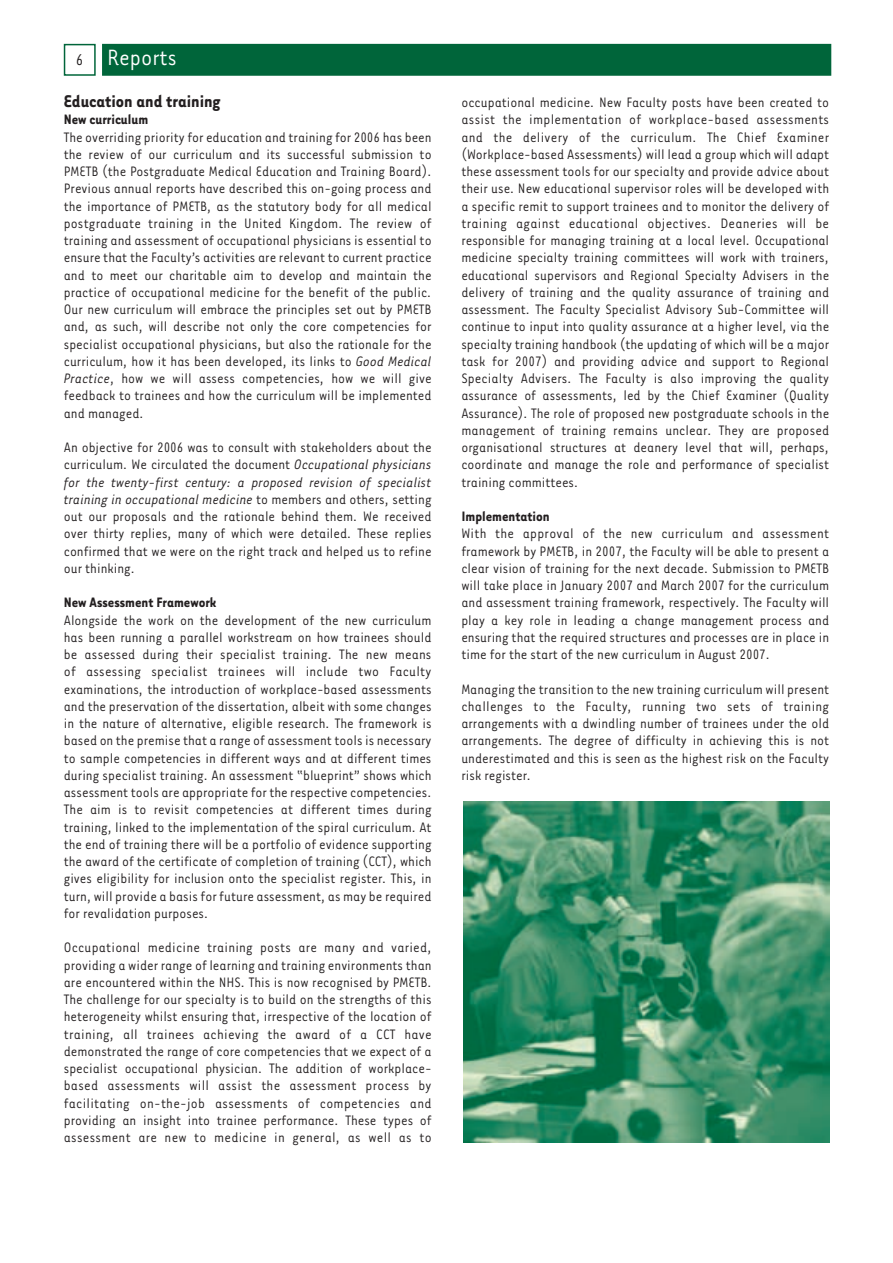
<style>
.page{position:relative;width:893px;height:1263px;background:#fff}
.page>*{position:absolute;margin:0;border:0;box-sizing:border-box;transform-origin:0 0}
.t1{font:25.5px "Tarzana Narrow";color:#fff}
.t2{font:700 19.5px "Tarzana Narrow";color:#231f20}
.t3{font:15.75px/17.2px "Tarzana Narrow";color:#231f20;text-align:justify}
.t4{font:700 15.75px "Tarzana Narrow";color:#231f20}
.s1{font-size:18px;color:#231f20}
.s2{font-style:italic}
</style>
<div class="page">
<svg style="left:63px;top:43px;width:769px;height:33px;background:#137048"></svg>
<img style="left:463px;top:801px;width:366px;height:341px">
<h1 class="t1" style="left:76px;top:48px;width:103px"><span class="s1">6</span> Reports</h1>
<p class="t2" style="left:64px;top:95px;width:158px">Education and training</p>
<p class="t4" style="left:64px;top:114px;width:86px">New curriculum</p>
<p class="t3" style="left:64px;top:129px;width:369px">The overriding priority for education and training for 2006 has been the review of our curriculum and its successful submission to PMETB (the Postgraduate Medical Education and Training Board).<br>Previous annual reports have described this on-going process and the importance of PMETB, as the statutory body for all medical postgraduate training in the United Kingdom. The review of training and assessment of occupational physicians is essential to ensure that the Faculty’s activities are relevant to current practice and to meet our charitable aim to develop and maintain the practice of occupational medicine for the benefit of the public.<br>Our new curriculum will embrace the principles set out by PMETB and, as such, will describe not only the core competencies for specialist occupational physicians, but also the rationale for the curriculum, how it has been developed, its links to <span class="s2">Good Medical Practice</span>, how we will assess competencies, how we will give feedback to trainees and how the curriculum will be implemented and managed.</p>
<p class="t3" style="left:64px;top:440px;width:369px">An objective for 2006 was to consult with stakeholders about the curriculum. We circulated the document <span class="s2">Occupational physicians for the twenty-first century: a proposed revision of specialist training in occupational medicine</span> to members and others, setting out our proposals and the rationale behind them. We received over thirty replies, many of which were detailed. These replies confirmed that we were on the right track and helped us to refine our thinking.</p>
<p class="t4" style="left:64px;top:597px;width:154px">New Assessment Framework</p>
<p class="t3" style="left:64px;top:612px;width:369px">Alongside the work on the development of the new curriculum has been running a parallel workstream on how trainees should be assessed during their specialist training. The new means of assessing specialist trainees will include two Faculty examinations, the introduction of workplace-based assessments and the preservation of the dissertation, albeit with some changes in the nature of alternative, eligible research. The framework is based on the premise that a range of assessment tools is necessary to sample competencies in different ways and at different times during specialist training. An assessment “blueprint” shows which assessment tools are appropriate for the respective competencies.<br>The aim is to revisit competencies at different times during training, linked to the implementation of the spiral curriculum. At the end of training there will be a portfolio of evidence supporting the award of the certificate of completion of training (CCT), which gives eligibility for inclusion onto the specialist register. This, in turn, will provide a basis for future assessment, as may be required for revalidation purposes.</p>
<p class="t3" style="left:64px;top:940px;width:369px">Occupational medicine training posts are many and varied, providing a wider range of learning and training environments than are encountered within the NHS. This is now recognised by PMETB.<br>The challenge for our specialty is to build on the strengths of this heterogeneity whilst ensuring that, irrespective of the location of training, all trainees achieving the award of a CCT have demonstrated the range of core competencies that we expect of a specialist occupational physician. The addition of workplace&shy;based assessments will assist the assessment process by facilitating on-the-job assessments of competencies and providing an insight into trainee performance. These types of assessment are new to medicine in general, as well as to</p>
<p class="t3" style="left:461px;top:95px;width:369px">occupational medicine. New Faculty posts have been created to assist the implementation of workplace-based assessments and the delivery of the curriculum. The Chief Examiner (Workplace-based Assessments) will lead a group which will adapt these assessment tools for our specialty and provide advice about their use. New educational supervisor roles will be developed with a specific remit to support trainees and to monitor the delivery of training against educational objectives. Deaneries will be responsible for managing training at a local level. Occupational medicine specialty training committees will work with trainers, educational supervisors and Regional Specialty Advisers in the delivery of training and the quality assurance of training and assessment. The Faculty Specialist Advisory Sub-Committee will continue to input into quality assurance at a higher level, via the specialty training handbook (the updating of which will be a major task for 2007) and providing advice and support to Regional Specialty Advisers. The Faculty is also improving the quality assurance of assessments, led by the Chief Examiner (Quality Assurance). The role of proposed new postgraduate schools in the management of training remains unclear. They are proposed organisational structures at deanery level that will, perhaps, coordinate and manage the role and performance of specialist training committees.</p>
<p class="t4" style="left:461px;top:511px;width:90px">Implementation</p>
<p class="t3" style="left:461px;top:526px;width:369px">With the approval of the new curriculum and assessment framework by PMETB, in 2007, the Faculty will be able to present a clear vision of training for the next decade. Submission to PMETB will take place in January 2007 and March 2007 for the curriculum and assessment training framework, respectively. The Faculty will play a key role in leading a change management process and ensuring that the required structures and processes are in place in time for the start of the new curriculum in August 2007.</p>
<p class="t3" style="left:461px;top:681px;width:369px">Managing the transition to the new training curriculum will present challenges to the Faculty, running two sets of training arrangements with a dwindling number of trainees under the old arrangements. The degree of difficulty in achieving this is not underestimated and this is seen as the highest risk on the Faculty risk register.</p>
</div>
